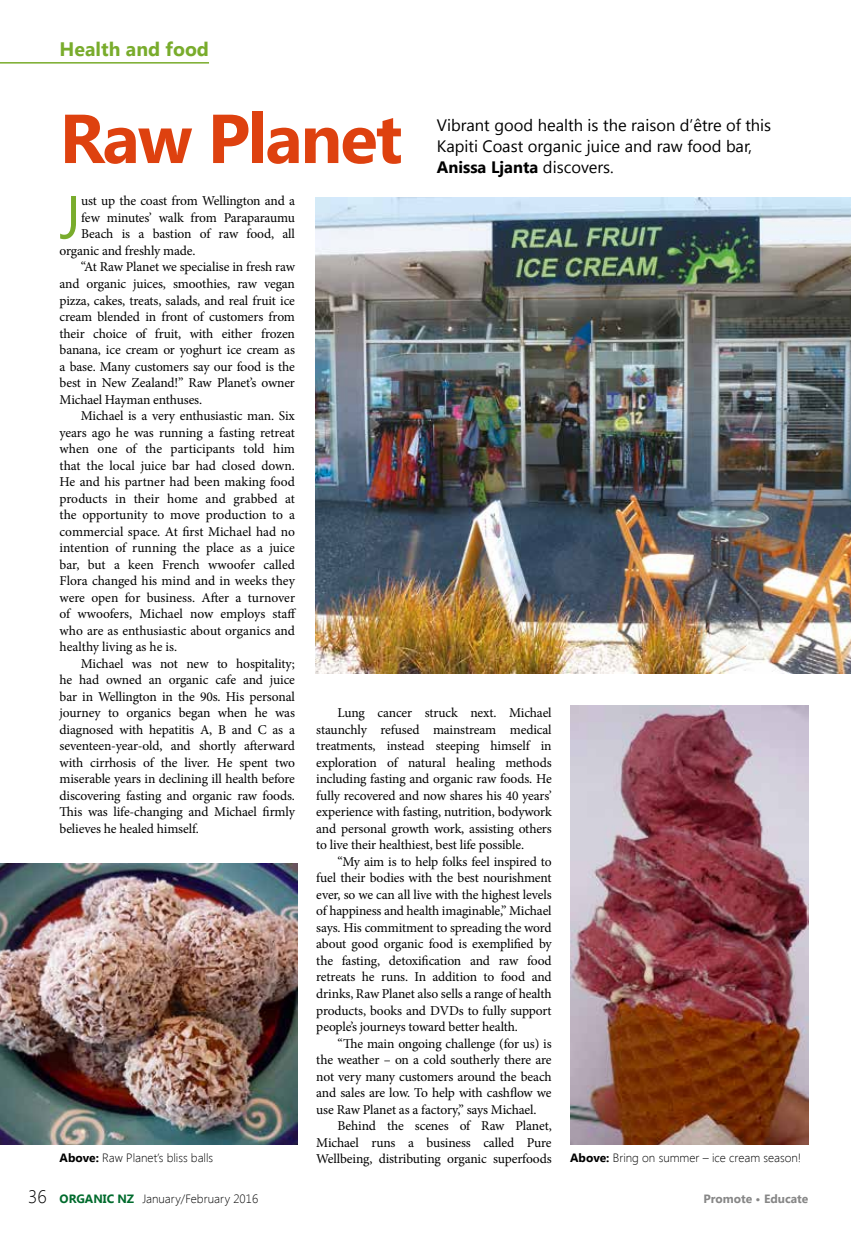
<style>
.page{position:relative;width:851px;height:1234px;background:#fff}
.page>*{position:absolute;margin:0;border:0;box-sizing:border-box;transform-origin:0 0}
.t1{font:700 69px "Segoe UI";letter-spacing:-.03em;color:#de410f}
.t2{font:60.6px "Segoe UI";color:#79ac2c}
.t3{font:700 19.5px "Segoe UI";color:#79ac2c}
.t4{font:16.5px/21px "Segoe UI";color:#000}
.t5{font:13.5px/16.5px "Minion Pro";letter-spacing:-.01em;color:#000;text-align:justify}
.t6{font:300 12px "Segoe UI";color:#000}
.t7{font:700 12px "Segoe UI";color:#878787}
.s1{font-weight:700}
.s2{font-size:18px}
.s3{font-weight:700;color:#006b2d}
</style>
<div class="page">
<hr style="left:0;top:62px;width:209px;height:2px;background:#79ac2c">
<img style="left:315px;top:198px;width:535px;height:475px">
<img style="left:0;top:863px;width:297px;height:281px">
<img style="left:570px;top:705px;width:238px;height:439px">
<h3 class="t3" style="left:60px;top:35px;width:151px">Health and food</h3>
<h1 class="t1" style="left:60px;top:89px;width:344px">Raw Planet</h1>
<p class="t4" style="left:437px;top:114px;width:336px">Vibrant good health is the raison d’être of this<br>Kapiti Coast organic juice and raw food bar,<br><span class="s1">Anissa Ljanta</span> discovers.</p>
<h2 class="t2" style="left:60px;top:175px;width:23px">J</h2>
<p class="t5" style="left:81px;top:193px;width:215px">ust up the coast from Wellington and a</p>
<p class="t5" style="left:81px;top:209px;width:215px">few minutes’ walk from Paraparaumu</p>
<p class="t5" style="left:81px;top:226px;width:215px">Beach is a bastion of raw food, all</p>
<p class="t5" style="left:60px;top:242px;width:137px">organic and freshly made.</p>
<p class="t5" style="left:81px;top:259px;width:216px">“At Raw Planet we specialise in fresh raw</p>
<p class="t5" style="left:60px;top:275px;width:237px">and organic juices, smoothies, raw vegan</p>
<p class="t5" style="left:60px;top:292px;width:237px">pizza, cakes, treats, salads, and real fruit ice</p>
<p class="t5" style="left:60px;top:308px;width:237px">cream blended in front of customers from</p>
<p class="t5" style="left:60px;top:325px;width:237px">their choice of fruit, with either frozen</p>
<p class="t5" style="left:60px;top:341px;width:237px">banana, ice cream or yoghurt ice cream as</p>
<p class="t5" style="left:60px;top:358px;width:237px">a base. Many customers say our food is the</p>
<p class="t5" style="left:60px;top:374px;width:237px">best in New Zealand!” Raw Planet’s owner</p>
<p class="t5" style="left:60px;top:391px;width:144px">Michael Hayman enthuses.</p>
<p class="t5" style="left:81px;top:407px;width:216px">Michael is a very enthusiastic man. Six</p>
<p class="t5" style="left:60px;top:424px;width:237px">years ago he was running a fasting retreat</p>
<p class="t5" style="left:60px;top:440px;width:237px">when one of the participants told him</p>
<p class="t5" style="left:60px;top:457px;width:237px">that the local juice bar had closed down.</p>
<p class="t5" style="left:60px;top:473px;width:237px">He and his partner had been making food</p>
<p class="t5" style="left:60px;top:490px;width:237px">products in their home and grabbed at</p>
<p class="t5" style="left:60px;top:506px;width:237px">the opportunity to move production to a</p>
<p class="t5" style="left:60px;top:523px;width:237px">commercial space. At first Michael had no</p>
<p class="t5" style="left:60px;top:539px;width:237px">intention of running the place as a juice</p>
<p class="t5" style="left:60px;top:556px;width:237px">bar, but a keen French wwoofer called</p>
<p class="t5" style="left:60px;top:572px;width:237px">Flora changed his mind and in weeks they</p>
<p class="t5" style="left:60px;top:589px;width:237px">were open for business. After a turnover</p>
<p class="t5" style="left:60px;top:605px;width:238px">of wwoofers, Michael now employs staff</p>
<p class="t5" style="left:60px;top:622px;width:237px">who are as enthusiastic about organics and</p>
<p class="t5" style="left:60px;top:638px;width:119px">healthy living as he is.</p>
<p class="t5" style="left:81px;top:655px;width:216px">Michael was not new to hospitality;</p>
<p class="t5" style="left:60px;top:671px;width:237px">he had owned an organic cafe and juice</p>
<p class="t5" style="left:60px;top:688px;width:237px">bar in Wellington in the 90s. His personal</p>
<p class="t5" style="left:60px;top:704px;width:237px">journey to organics began when he was</p>
<p class="t5" style="left:60px;top:721px;width:237px">diagnosed with hepatitis A, B and C as a</p>
<p class="t5" style="left:60px;top:737px;width:237px">seventeen-year-old, and shortly afterward</p>
<p class="t5" style="left:60px;top:754px;width:237px">with cirrhosis of the liver. He spent two</p>
<p class="t5" style="left:60px;top:770px;width:237px">miserable years in declining ill health before</p>
<p class="t5" style="left:60px;top:787px;width:237px">discovering fasting and organic raw foods.</p>
<p class="t5" style="left:60px;top:803px;width:237px">This was life-changing and Michael firmly</p>
<p class="t5" style="left:60px;top:820px;width:141px">believes he healed himself.</p>
<p class="t5" style="left:316px;top:704px;width:237px;text-indent:21px">Lung cancer struck next. Michael staunchly refused mainstream medical treatments, instead steeping himself in exploration of natural healing methods including fasting and organic raw foods. He fully recovered and now shares his 40 years’ experience with fasting, nutrition, bodywork and personal growth work, assisting others to live their healthiest, best life possible.</p>
<p class="t5" style="left:316px;top:853px;width:237px;text-indent:21px">“My aim is to help folks feel inspired to fuel their bodies with the best nourishment ever, so we can all live with the highest levels of happiness and health imaginable,” Michael says. His commitment to spreading the word about good organic food is exemplified by the fasting, detoxification and raw food retreats he runs. In addition to food and drinks, Raw Planet also sells a range of health products, books and DVDs to fully support people’s journeys toward better health.</p>
<p class="t5" style="left:316px;top:1034px;width:237px;text-indent:21px">“The main ongoing challenge (for us) is the weather – on a cold southerly there are not very many customers around the beach and sales are low. To help with cashflow we use Raw Planet as a factory,” says Michael.</p>
<p class="t5" style="left:316px;top:1117px;width:237px;text-align:right">Behind the scenes of Raw Planet,<br>Michael runs a business called Pure</p>
<p class="t6" style="left:60px;top:1149px;width:155px"><span class="s1">Above:</span> Raw Planet’s bliss balls</p>
<p class="t5" style="left:316px;top:1150px;width:237px">Wellbeing, distributing organic superfoods</p>
<p class="t6" style="left:570px;top:1148px;width:233px"><span class="s1">Above:</span> Bring on summer – ice cream season!</p>
<p class="t6" style="left:28px;top:1189px;width:231px"><span class="s2">36</span> <span class="s3">ORGANIC NZ</span> January/February 2016</p>
<p class="t7" style="left:703px;top:1189px;width:106px">Promote • Educate</p>
</div>
